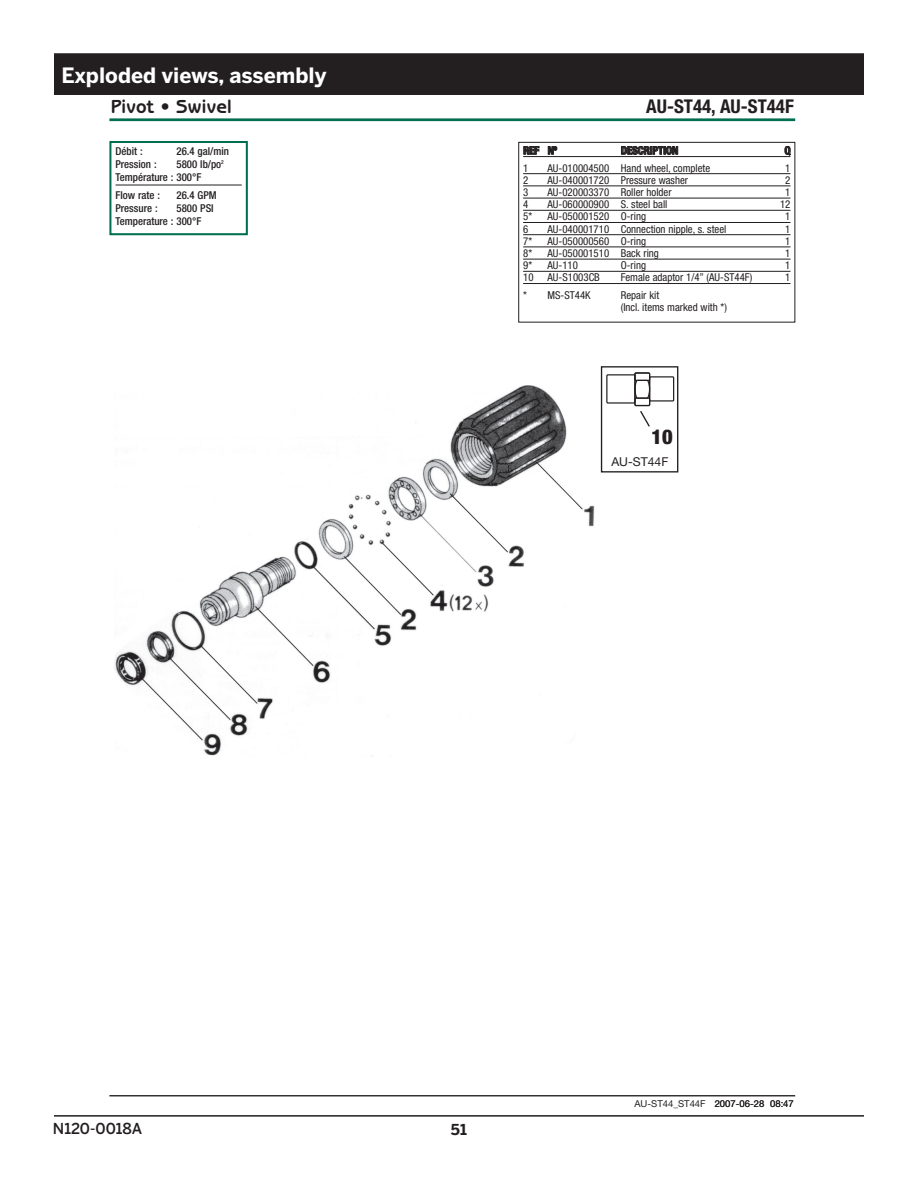
<style>
.page{position:relative;width:918px;height:1188px;background:#fff}
.page>*{position:absolute;margin:0;border:0;box-sizing:border-box;transform-origin:0 0}
.t1{font:700 21px "Benton Sans";color:#fff}
.t2{font:900 condensed 20.4px "Helvetica Neue";color:#231f20}
.t3{font:700 condensed 19.05px "Helvetica Neue";color:#231f20}
.t4{font:700 19.05px "Benguiat Gothic";color:#231f20}
.t5{font:500 15px "Benton Sans";color:#231f20}
.t6{font:700 15px "Benton Sans";color:#231f20}
.t7{font:12.15px "Helvetica Neue";color:#231f20}
.t8{font:condensed 10.8px/12.1px "Helvetica Neue";color:#231f20}
.t9{font:500 condensed 10.8px/13px "Helvetica Neue";color:#231f20}
.t10{font:700 condensed 10.8px "Helvetica Neue";letter-spacing:-.005em;color:#231f20}
.t11{font:9.45px "Helvetica Neue";color:#231f20}
</style>
<div class="page">
<hr style="left:54px;top:53px;width:810px;height:2px;background:#231f20">
<hr style="left:54px;top:1115px;width:810px;height:2px;background:#231f20">
<hr style="left:109px;top:1095px;width:686px;height:1px;background:#231f20">
<hr style="left:109px;top:93px;width:686px;height:2px;background:#231f20">
<hr style="left:109px;top:118px;width:686px;height:3px;background:#006e51">
<img style="left:115px;top:385px;width:480px;height:371px">
<hr style="left:523px;top:156px;width:267px;height:1px;background:#231f20">
<svg style="left:524px;top:146px;width:15px;height:9px"></svg>
<svg style="left:548px;top:146px;width:9px;height:9px"></svg>
<svg style="left:621px;top:146px;width:57px;height:9px"></svg>
<svg style="left:785px;top:146px;width:6px;height:10px"></svg>
<hr style="left:523px;top:173px;width:267px;height:1px;background:#231f20">
<hr style="left:523px;top:186px;width:267px;height:1px;background:#231f20">
<hr style="left:523px;top:198px;width:267px;height:1px;background:#231f20">
<hr style="left:523px;top:210px;width:267px;height:1px;background:#231f20">
<hr style="left:523px;top:222px;width:267px;height:1px;background:#231f20">
<hr style="left:523px;top:234px;width:267px;height:1px;background:#231f20">
<hr style="left:523px;top:247px;width:267px;height:1px;background:#231f20">
<hr style="left:523px;top:259px;width:267px;height:1px;background:#231f20">
<hr style="left:523px;top:271px;width:267px;height:1px;background:#231f20">
<hr style="left:523px;top:283px;width:267px;height:1px;background:#231f20">
<div style="left:518px;top:142px;width:277px;height:180px;border:1px solid #231f20"></div>
<hr style="left:116px;top:185px;width:126px;height:1px;background:#231f20">
<div style="left:109px;top:141px;width:139px;height:94px;border:2px solid #006e51"></div>
<svg style="left:636px;top:381px;width:13px;height:17px"></svg>
<div style="left:634px;top:372px;width:16px;height:9px;border:1px solid #231f20"></div>
<div style="left:634px;top:398px;width:16px;height:8px;border:1px solid #231f20"></div>
<div style="left:606px;top:374px;width:30px;height:30px;border:1px solid #231f20"></div>
<div style="left:649px;top:376px;width:25px;height:26px;border:1px solid #231f20"></div>
<svg style="left:640px;top:411px;width:10px;height:16px"></svg>
<div style="left:601px;top:366px;width:77px;height:107px;border:1px solid #231f20"></div>
<div style="left:54px;top:54px;width:810px;height:40px;background:#231f20"></div>
<h1 class="t1" style="left:62px;top:62px;width:266px">Exploded views, assembly</h1>
<h3 class="t4" style="left:111px;top:96px;width:123px">Pivot • Swivel</h3>
<h3 class="t3" style="left:646px;top:95px;width:149px">AU-ST44, AU-ST44F</h3>
<p class="t10" style="left:523px;top:144px;width:35px">REF Nº</p>
<p class="t10" style="left:621px;top:144px;width:59px">DESCRIPTION</p>
<p class="t10" style="left:785px;top:144px;width:8px">Q</p>
<p class="t8" style="left:523px;top:162px;width:7px">1</p>
<p class="t8" style="left:548px;top:162px;width:164px">AU-010004500 Hand wheel, complete</p>
<p class="t8" style="left:785px;top:162px;width:7px">1</p>
<p class="t8" style="left:523px;top:174px;width:7px">2</p>
<p class="t8" style="left:548px;top:174px;width:142px">AU-040001720 Pressure washer</p>
<p class="t8" style="left:785px;top:174px;width:7px">2</p>
<p class="t8" style="left:523px;top:186px;width:7px">3</p>
<p class="t8" style="left:548px;top:186px;width:126px">AU-020003370 Roller holder</p>
<p class="t8" style="left:785px;top:186px;width:7px">1</p>
<p class="t8" style="left:523px;top:198px;width:7px">4</p>
<p class="t8" style="left:548px;top:198px;width:121px">AU-060000900 S. steel ball</p>
<p class="t8" style="left:780px;top:198px;width:12px">12</p>
<p class="t8" style="left:523px;top:210px;width:11px">5*</p>
<p class="t8" style="left:548px;top:210px;width:100px">AU-050001520 O-ring</p>
<p class="t8" style="left:785px;top:210px;width:7px">1</p>
<p class="t8" style="left:523px;top:223px;width:7px">6</p>
<p class="t8" style="left:548px;top:223px;width:180px">AU-040001710 Connection nipple, s. steel</p>
<p class="t8" style="left:785px;top:223px;width:7px">1</p>
<p class="t8" style="left:523px;top:235px;width:11px">7*</p>
<p class="t8" style="left:548px;top:235px;width:100px">AU-050000560 O-ring</p>
<p class="t8" style="left:785px;top:235px;width:7px">1</p>
<p class="t8" style="left:523px;top:247px;width:11px">8*</p>
<p class="t8" style="left:548px;top:247px;width:113px">AU-050001510 Back ring</p>
<p class="t8" style="left:785px;top:247px;width:7px">1</p>
<p class="t8" style="left:523px;top:259px;width:11px">9*</p>
<p class="t8" style="left:548px;top:259px;width:32px">AU-110</p>
<p class="t8" style="left:621px;top:259px;width:27px">O-ring</p>
<p class="t8" style="left:785px;top:259px;width:7px">1</p>
<p class="t8" style="left:523px;top:271px;width:12px">10</p>
<p class="t8" style="left:548px;top:271px;width:54px">AU-S1003CB</p>
<p class="t8" style="left:621px;top:271px;width:133px">Female adaptor 1/4” (AU-ST44F)</p>
<p class="t8" style="left:785px;top:271px;width:7px">1</p>
<p class="t8" style="left:523px;top:289px;width:69px">* MS-ST44K</p>
<p class="t8" style="left:621px;top:289px;width:108px">Repair kit<br>(Incl. items marked with *)</p>
<p class="t9" style="left:116px;top:144px;width:29px">Débit :</p>
<p class="t9" style="left:177px;top:144px;width:54px">26.4 gal/min</p>
<p class="t9" style="left:116px;top:157px;width:43px">Pression :</p>
<p class="t9" style="left:116px;top:157px;width:110px;text-indent:61px">5800 lb/po<sup>2<br></sup>Température : 300°F</p>
<p class="t9" style="left:116px;top:188px;width:46px">Flow rate :</p>
<p class="t9" style="left:177px;top:188px;width:42px">26.4 GPM</p>
<p class="t9" style="left:116px;top:201px;width:44px">Pressure :</p>
<p class="t9" style="left:116px;top:201px;width:100px;text-indent:61px">5800 PSI<br>Temperature : 300°F</p>
<h2 class="t2" style="left:652px;top:424px;width:23px">10</h2>
<p class="t7" style="left:611px;top:454px;width:58px">AU-ST44F</p>
<h3 class="t5" style="left:53px;top:1119px;width:91px">N120-0018A</h3>
<h3 class="t6" style="left:451px;top:1121px;width:18px">51</h3>
<p class="t11" style="left:634px;top:1098px;width:161px">AU-ST44_ST44F 2007-06-28 08:47</p>
</div>
